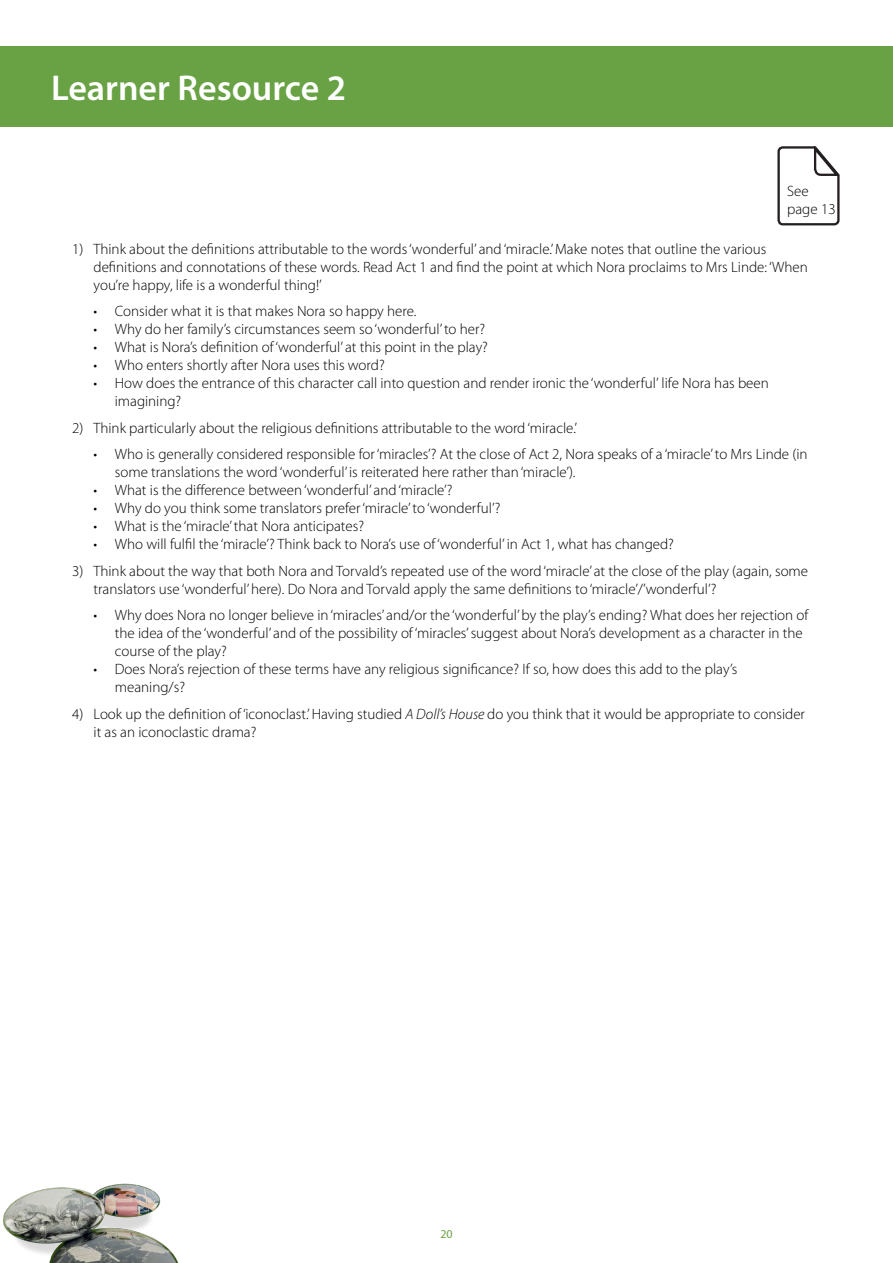
<style>
.page{position:relative;width:893px;height:1263px;background:#fff}
.page>*{position:absolute;margin:0;border:0;box-sizing:border-box;transform-origin:0 0}
.LR_H1{font:600 36px "Myriad Pro";color:#fff}
.TCont_H1{font:300 15px/18px "Myriad Pro";color:#000}
.t1{font:12px "Myriad Pro";color:#69a245}
.s1{font-style:italic}
</style>
<div class="page">
<img style="left:3px;top:1183px;width:176px;height:80px">
<div style="left:0;top:47px;width:893px;height:80px;background:#69a245"></div>
<svg style="left:777px;top:146px;width:62px;height:80px"></svg>
<h1 class="LR_H1" style="left:51px;top:65px;width:297px">Learner Resource 2</h1>
<h1 class="TCont_H1" style="left:787px;top:182px;width:23px">See</h1>
<h1 class="TCont_H1" style="left:787px;top:200px;width:50px">page 13</h1>
<p class="TCont_H1" style="left:94px;top:240px;width:716px;text-indent:-21px">1) Think about the definitions attributable to the words ‘wonderful’ and ‘miracle.’ Make notes that outline the various definitions and connotations of these words. Read Act 1 and find the point at which Nora proclaims to Mrs Linde: ‘When you’re happy, life is a wonderful thing!’</p>
<p class="TCont_H1" style="left:94px;top:302px;width:324px">• Consider what it is that makes Nora so happy here.</p>
<p class="TCont_H1" style="left:94px;top:320px;width:393px">• Why do her family’s circumstances seem so ‘wonderful’ to her?</p>
<p class="TCont_H1" style="left:94px;top:338px;width:396px">• What is Nora’s definition of ‘wonderful’ at this point in the play?</p>
<p class="TCont_H1" style="left:94px;top:356px;width:293px">• Who enters shortly after Nora uses this word?</p>
<p class="TCont_H1" style="left:115px;top:374px;width:656px;text-indent:-21px">• How does the entrance of this character call into question and render ironic the ‘wonderful’ life Nora has been imagining?</p>
<p class="TCont_H1" style="left:72px;top:419px;width:506px">2) Think particularly about the religious definitions attributable to the word ‘miracle.’</p>
<p class="TCont_H1" style="left:115px;top:445px;width:694px;text-indent:-21px">• Who is generally considered responsible for ‘miracles’? At the close of Act 2, Nora speaks of a ‘miracle’ to Mrs Linde (in some translations the word ‘wonderful’ is reiterated here rather than ‘miracle’).</p>
<p class="TCont_H1" style="left:94px;top:481px;width:360px">• What is the difference between ‘wonderful’ and ‘miracle’?</p>
<p class="TCont_H1" style="left:94px;top:499px;width:408px">• Why do you think some translators prefer ‘miracle’ to ‘wonderful’?</p>
<p class="TCont_H1" style="left:94px;top:517px;width:272px">• What is the ‘miracle’ that Nora anticipates?</p>
<p class="TCont_H1" style="left:94px;top:535px;width:582px">• Who will fulfil the ‘miracle’? Think back to Nora’s use of ‘wonderful’ in Act 1, what has changed?</p>
<p class="TCont_H1" style="left:94px;top:562px;width:716px;text-indent:-21px">3) Think about the way that both Nora and Torvald’s repeated use of the word ‘miracle’ at the close of the play (again, some translators use ‘wonderful’ here). Do Nora and Torvald apply the same definitions to ‘miracle’/’wonderful’?</p>
<p class="TCont_H1" style="left:115px;top:606px;width:695px;text-indent:-21px">• Why does Nora no longer believe in ‘miracles’ and/or the ‘wonderful’ by the play’s ending? What does her rejection of the idea of the ‘wonderful’ and of the possibility of ‘miracles’ suggest about Nora’s development as a character in the course of the play?</p>
<p class="TCont_H1" style="left:115px;top:660px;width:624px;text-indent:-21px">• Does Nora’s rejection of these terms have any religious significance? If so, how does this add to the play’s meaning/s?</p>
<p class="TCont_H1" style="left:94px;top:705px;width:713px;text-indent:-21px">4) Look up the definition of ‘iconoclast.’ Having studied <span class="s1">A Doll’s House</span> do you think that it would be appropriate to consider it as an iconoclastic drama?</p>
<p class="t1" style="left:440px;top:1226px;width:14px">20</p>
</div>
